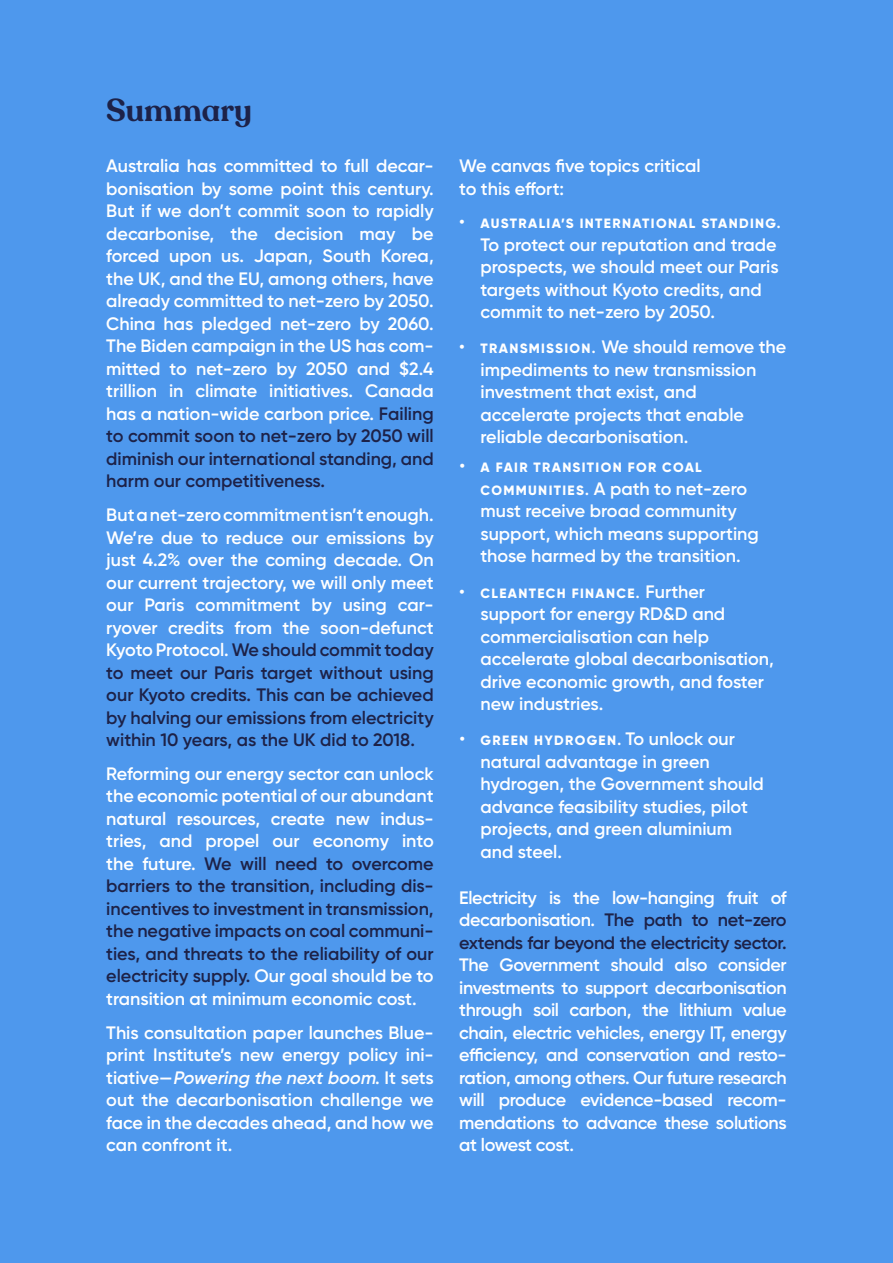
<style>
.page{position:relative;width:893px;height:1263px;background:#4e98ed}
.page>*{position:absolute;margin:0;border:0;box-sizing:border-box;transform-origin:0 0}
.t1{font:600 31.5px "Recoleta Alt";color:#1d2248}
.t2{font:600 18px/22.5px "Gilroy";color:#fff}
.t3{font:600 18px/22.5px "Gilroy";letter-spacing:-.02em;color:#1d2248;text-align:justify}
.t4{font:800 13.5px "Gilroy";letter-spacing:.1em;color:#fff}
.s1{color:#1d2248}
.s2{font-style:italic}
.s3{font-weight:500;font-size:18px}
.s4{font-weight:500}
.s5{font-weight:800;font-size:13.5px}
.s6{font-weight:600;font-size:18px}
.s7{color:#fff}
</style>
<div class="page">
<h1 class="t1" style="left:106px;top:90px;width:147px">Summary</h1>
<p class="t2" style="left:106px;top:155px;width:329px;text-align:justify">Australia has committed to full decar&shy;bonisation by some point this century.<br>But if we don’t commit soon to rapidly decarbonise, the decision may be forced upon us. Japan, South Korea, the UK, and the EU, among others, have already committed to net-zero by 2050.<br>China has pledged net-zero by 2060.<br>The Biden campaign in the US has com&shy;mitted to net-zero by 2050 and $2.4 trillion in climate initiatives. Canada has a nation-wide carbon price. <span class="s1">Failing to commit soon to net-zero by 2050 will diminish our international standing, and harm our competitiveness.</span></p>
<p class="t2" style="left:106px;top:503px;width:329px;text-align:justify">But a net-zero commitment isn’t enough.<br>We’re due to reduce our emissions by just 4.2% over the coming decade. On our current trajectory, we will only meet our Paris commitment by using car&shy;ryover credits from the soon-defunct Kyoto Protocol. <span class="s1">We should commit today to meet our Paris target without using our Kyoto credits. This can be achieved by halving our emissions from electricity within 10 years, as the UK did to 2018.</span></p>
<p class="t2" style="left:106px;top:762px;width:329px;text-align:justify">Reforming our energy sector can unlock the economic potential of our abundant natural resources, create new indus&shy;tries, and propel our economy into the future. <span class="s1">We will need to overcome barriers to the transition, including dis&shy;incentives to investment in transmission, the negative impacts on coal communi&shy;ties, and threats to the reliability of our electricity supply.</span> Our goal should be to transition at minimum economic cost.</p>
<p class="t2" style="left:106px;top:1021px;width:329px;text-align:justify">This consultation paper launches Blue&shy;print Institute’s new energy policy ini&shy;t i a t i ve — <span class="s2">Powering the nextboom</span>. I t s e t s out the decarbonisation challenge we face in the decades ahead, and how we can confront it.</p>
<p class="t2" style="left:459px;top:155px;width:243px">We canvas five topics critical to this effort:</p>
<p class="t4" style="left:459px;top:215px;width:323px"><span class="s3">•</span> AUSTRALIA’S INTERNATIONAL STANDING.</p>
<p class="t2" style="left:480px;top:233px;width:300px">To protect our reputation and trade prospects, we should meet our Paris targets without Kyoto credits, and commit to net-zero by 2050.</p>
<p class="t2" style="left:480px;top:336px;width:307px;text-indent:-21px"><span class="s4">•</span> <span class="s5">TRANSMISSION.</span> We should remove the impediments to new transmission investment that exist, and accelerate projects that enable reliable decarbonisation.</p>
<p class="t4" style="left:459px;top:459px;width:244px"><span class="s3">•</span> A FAIR TRANSITION FOR COAL</p>
<p class="t2" style="left:480px;top:477px;width:280px"><span class="s5">COMMUNITIES.</span> A path to net-zero must receive broad community support, which means supporting those harmed by the transition.</p>
<p class="t4" style="left:459px;top:584px;width:247px"><span class="s3">•</span> CLEANTECH FINANCE. <span class="s6">Further</span></p>
<p class="t2" style="left:480px;top:602px;width:295px">support for energy RD&amp;D and commercialisation can help accelerate global decarbonisation, drive economic growth, and foster new industries.</p>
<p class="t4" style="left:459px;top:732px;width:277px"><span class="s3">•</span> GREEN HYDROGEN. <span class="s6">To unlock our</span></p>
<p class="t2" style="left:480px;top:750px;width:285px">natural advantage in green hydrogen, the Government should advance feasibility studies, pilot projects, and green aluminium and steel.</p>
<p class="t3" style="left:459px;top:886px;width:329px"><span class="s7">Electricity is the low-hanging fruit of decarbonisation.</span> The path to net-zero extends far beyond the electricity sector.</p>
<p class="t2" style="left:459px;top:953px;width:329px;text-align:justify">The Government should also consider investments to support decarbonisation through soil carbon, the lithium value chain, electric vehicles, energy IT, energy efficiency, and conservation and resto&shy;ration, among others. Our future research will produce evidence-based recom&shy;mendations to advance these solutions at lowest cost.</p>
</div>
